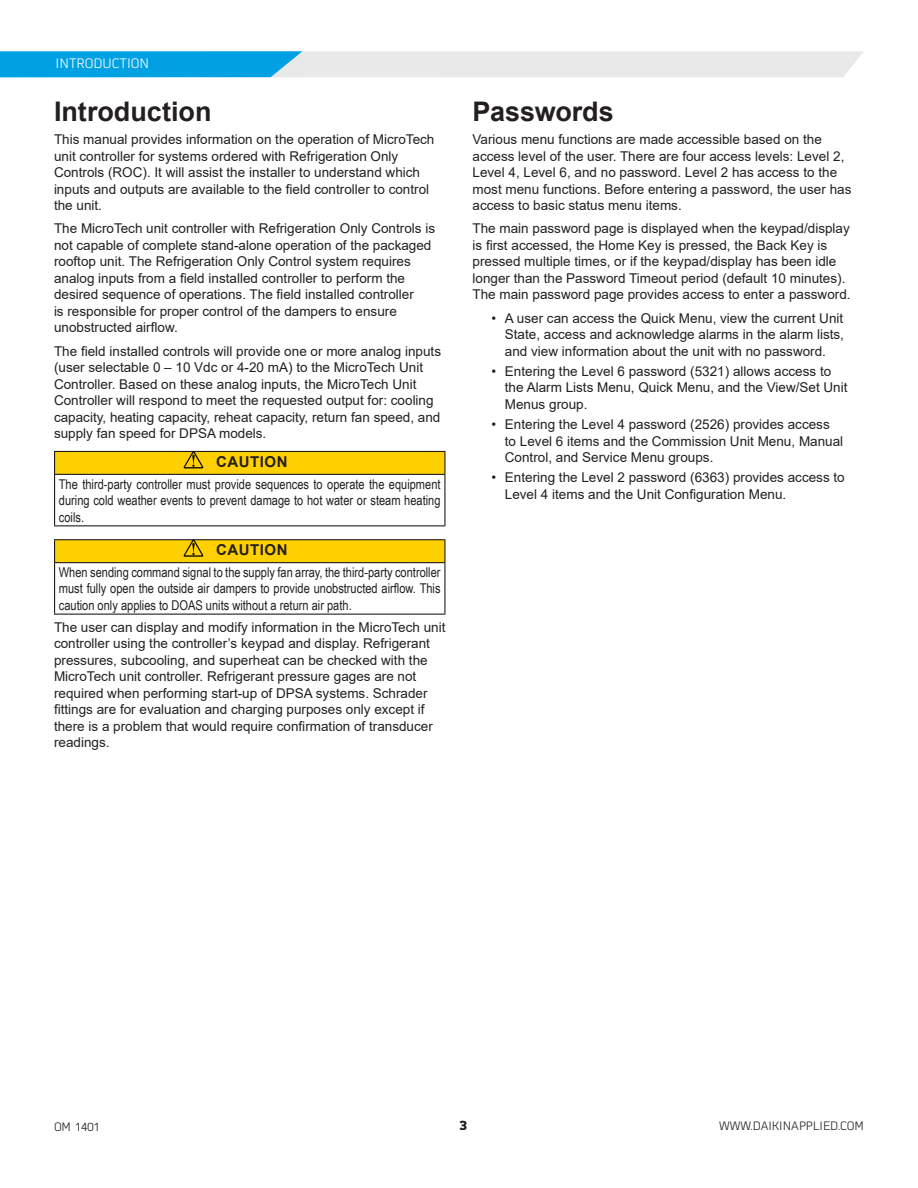
<style>
.page{position:relative;width:918px;height:1188px;background:#fff}
.page>*{position:absolute;margin:0;border:0;box-sizing:border-box;transform-origin:0 0}
.Heading1{font:700 27px "Arial";color:#231f20}
.Warning_Danger_-_Black{font:700 15px "Arial";letter-spacing:.035em;color:#231f20}
.t1{font:13.5px/16.5px "Arial";color:#231f20}
.Warning_Text{font:13.5px/16.5px "Arial Narrow";color:#231f20;text-align:justify}
.t2{font:300 13.5px "Martian B Thai";color:#fff}
.t3{font:700 13.5px "Martian B Thai";color:#231f20}
.t4{font:300 12px "Martian B Thai";color:#231f20}
</style>
<div class="page">
<svg style="left:0;top:51px;width:863px;height:26px;background:#9cd1e7"></svg>
<div style="left:55px;top:451px;width:390px;height:23px;background:#ffd000"></div>
<hr style="left:54px;top:451px;width:392px;height:1px;background:#231f20">
<svg style="left:54px;top:452px;width:1px;height:22px"></svg>
<hr style="left:444px;top:452px;width:2px;height:22px;background:#231f20">
<hr style="left:54px;top:474px;width:392px;height:1px;background:#231f20">
<hr style="left:54px;top:475px;width:1px;height:50px;background:#231f20">
<hr style="left:444px;top:475px;width:2px;height:50px;background:#231f20">
<hr style="left:54px;top:525px;width:392px;height:1px;background:#231f20">
<div style="left:55px;top:540px;width:390px;height:23px;background:#ffd000"></div>
<hr style="left:54px;top:539px;width:392px;height:1px;background:#231f20">
<svg style="left:54px;top:540px;width:1px;height:22px"></svg>
<hr style="left:444px;top:540px;width:2px;height:22px;background:#231f20">
<hr style="left:54px;top:562px;width:392px;height:1px;background:#231f20">
<hr style="left:54px;top:563px;width:1px;height:51px;background:#231f20">
<hr style="left:444px;top:563px;width:2px;height:51px;background:#231f20">
<hr style="left:54px;top:614px;width:392px;height:1px;background:#231f20">
<svg style="left:184px;top:451px;width:19px;height:17px"></svg>
<svg style="left:184px;top:539px;width:19px;height:18px"></svg>
<p class="t2" style="left:56px;top:53px;width:13px">INTRODUCTION</p>
<p class="Heading1" style="left:54px;top:92px;width:159px">Introduction</p>
<p class="t1" style="left:54px;top:131px;width:382px">This manual provides information on the operation of MicroTech unit controller for systems ordered with Refrigeration Only Controls (ROC). It will assist the installer to understand which inputs and outputs are available to the field controller to control the unit.</p>
<p class="t1" style="left:54px;top:220px;width:383px">The MicroTech unit controller with Refrigeration Only Controls is not capable of complete stand-alone operation of the packaged rooftop unit. The Refrigeration Only Control system requires analog inputs from a field installed controller to perform the desired sequence of operations. The field installed controller<br>is responsible for proper control of the dampers to ensure unobstructed airflow.</p>
<p class="t1" style="left:54px;top:343px;width:389px">The field installed controls will provide one or more analog inputs (user selectable 0 – 10 Vdc or 4-20 mA) to the MicroTech Unit Controller. Based on these analog inputs, the MicroTech Unit Controller will respond to meet the requested output for: cooling capacity, heating capacity, reheat capacity, return fan speed, and supply fan speed for DPSA models.</p>
<p class="Warning_Danger_-_Black" style="left:216px;top:451px;width:73px">CAUTION</p>
<p class="Warning_Text" style="left:59px;top:475px;width:383px">The third-party controller must provide sequences to operate the equipment during cold weather events to prevent damage to hot water or steam heating coils.</p>
<p class="Warning_Danger_-_Black" style="left:216px;top:539px;width:73px">CAUTION</p>
<p class="Warning_Text" style="left:59px;top:563px;width:383px">When sending command signal to the supply fan array, the third-party controller must fully open the outside air dampers to provide unobstructed airflow. This caution only applies to DOAS units without a return air path.</p>
<p class="t1" style="left:54px;top:619px;width:393px">The user can display and modify information in the MicroTech unit controller using the controller’s keypad and display. Refrigerant pressures, subcooling, and superheat can be checked with the MicroTech unit controller. Refrigerant pressure gages are not required when performing start-up of DPSA systems. Schrader fittings are for evaluation and charging purposes only except if there is a problem that would require confirmation of transducer readings.</p>
<p class="Heading1" style="left:472px;top:92px;width:143px">Passwords</p>
<p class="t1" style="left:472px;top:131px;width:380px">Various menu functions are made accessible based on the access level of the user. There are four access levels: Level 2, Level 4, Level 6, and no password. Level 2 has access to the most menu functions. Before entering a password, the user has access to basic status menu items.</p>
<p class="t1" style="left:472px;top:220px;width:380px">The main password page is displayed when the keypad/display is first accessed, the Home Key is pressed, the Back Key is pressed multiple times, or if the keypad/display has been idle longer than the Password Timeout period (default 10 minutes).<br>The main password page provides access to enter a password.</p>
<p class="t1" style="left:505px;top:310px;width:341px;text-align:justify;text-indent:-14px">• A user can access the Quick Menu, view the current Unit State, access and acknowledge alarms in the alarm lists, and view information about the unit with no password.</p>
<p class="t1" style="left:505px;top:363px;width:344px;text-indent:-14px">• Entering the Level 6 password (5321) allows access to the Alarm Lists Menu, Quick Menu, and the View/Set Unit<br>Menus group.</p>
<p class="t1" style="left:505px;top:416px;width:340px;text-indent:-14px">• Entering the Level 4 password (2526) provides access to Level 6 items and the Commission Unit Menu, Manual<br>Control, and Service Menu groups.</p>
<p class="t1" style="left:505px;top:469px;width:341px;text-indent:-14px">• Entering the Level 2 password (6363) provides access to<br>Level 4 items and the Unit Configuration Menu.</p>
<p class="t4" style="left:54px;top:1118px;width:47px">OM 1401</p>
<p class="t3" style="left:459px;top:1114px;width:10px">3</p>
<p class="t4" style="left:719px;top:1117px;width:146px">WWW.DAIKINAPPLIED.COM</p>
</div>
